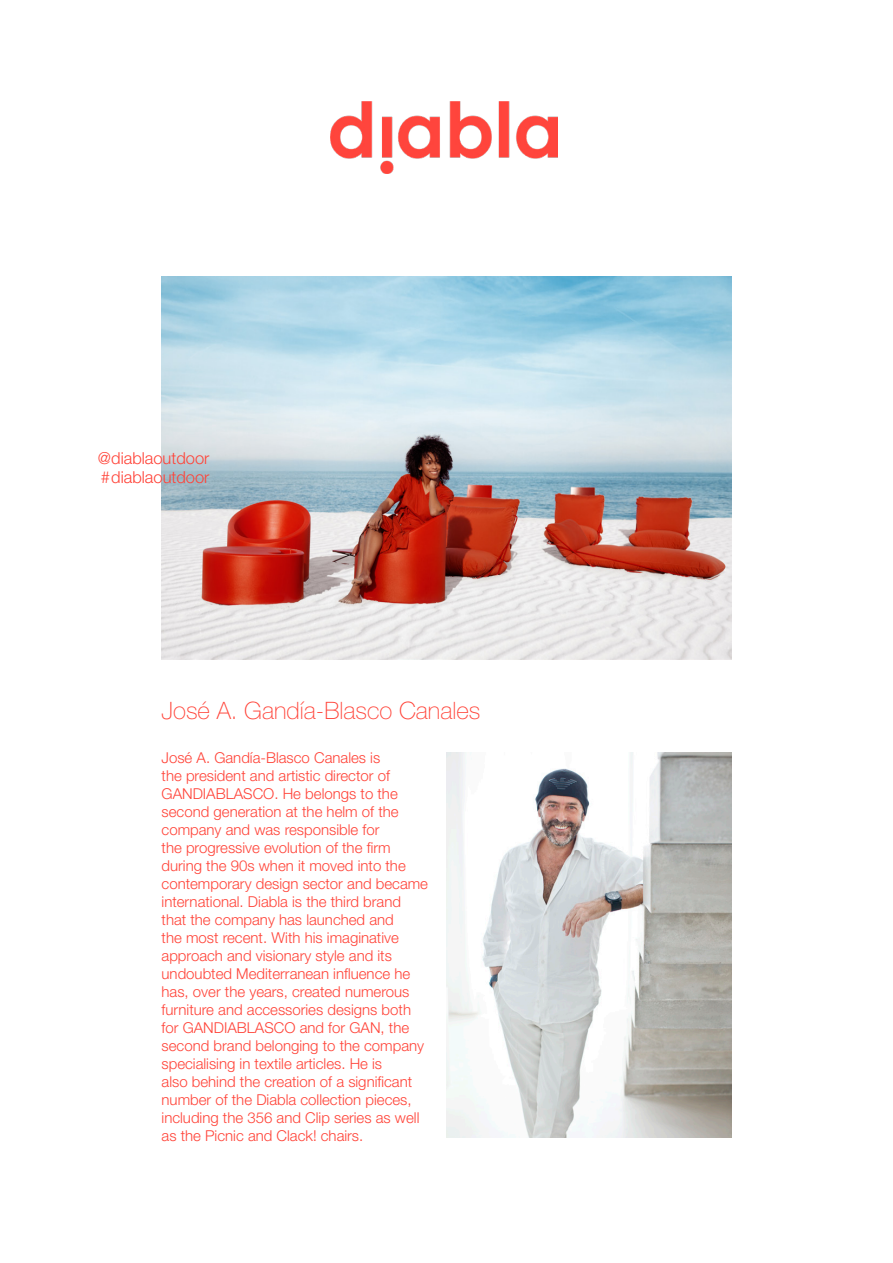
<style>
.page{position:relative;width:893px;height:1263px;background:#fff}
.page>*{position:absolute;margin:0;border:0;box-sizing:border-box;transform-origin:0 0}
.HL_3{font:100 24px "Helvetica Neue LT Std";color:#ff4338}
.t1{font:300 16.5px "Helvetica Neue LT Std";color:#ff4338}
.t2{font:300 15px/18px "Helvetica Neue LT Std";color:#ff4338}
</style>
<div class="page">
<img style="left:330px;top:101px;width:227px;height:72px">
<img style="left:162px;top:276px;width:569px;height:383px">
<img style="left:446px;top:753px;width:285px;height:384px">
<p class="t1" style="left:98px;top:448px;width:113px">@diablaoutdoor</p>
<p class="t1" style="left:101px;top:467px;width:110px">#diablaoutdoor</p>
<p class="HL_3" style="left:162px;top:696px;width:320px">José A. Gandía-Blasco Canales</p>
<p class="t2" style="left:162px;top:749px;width:268px">José A. Gandía-Blasco Canales is<br>the president and artistic director of GANDIABLASCO. He belongs to the second generation at the helm of the company and was responsible for<br>the progressive evolution of the firm during the 90s when it moved into the contemporary design sector and became international. Diabla is the third brand that the company has launched and<br>the most recent. With his imaginative approach and visionary style and its undoubted Mediterranean influence he has, over the years, created numerous furniture and accessories designs both for GANDIABLASCO and for GAN, the second brand belonging to the company specialising in textile articles. He is<br>also behind the creation of a significant number of the Diabla collection pieces, including the 356 and Clip series as well as the Picnic and Clack! chairs.</p>
</div>
